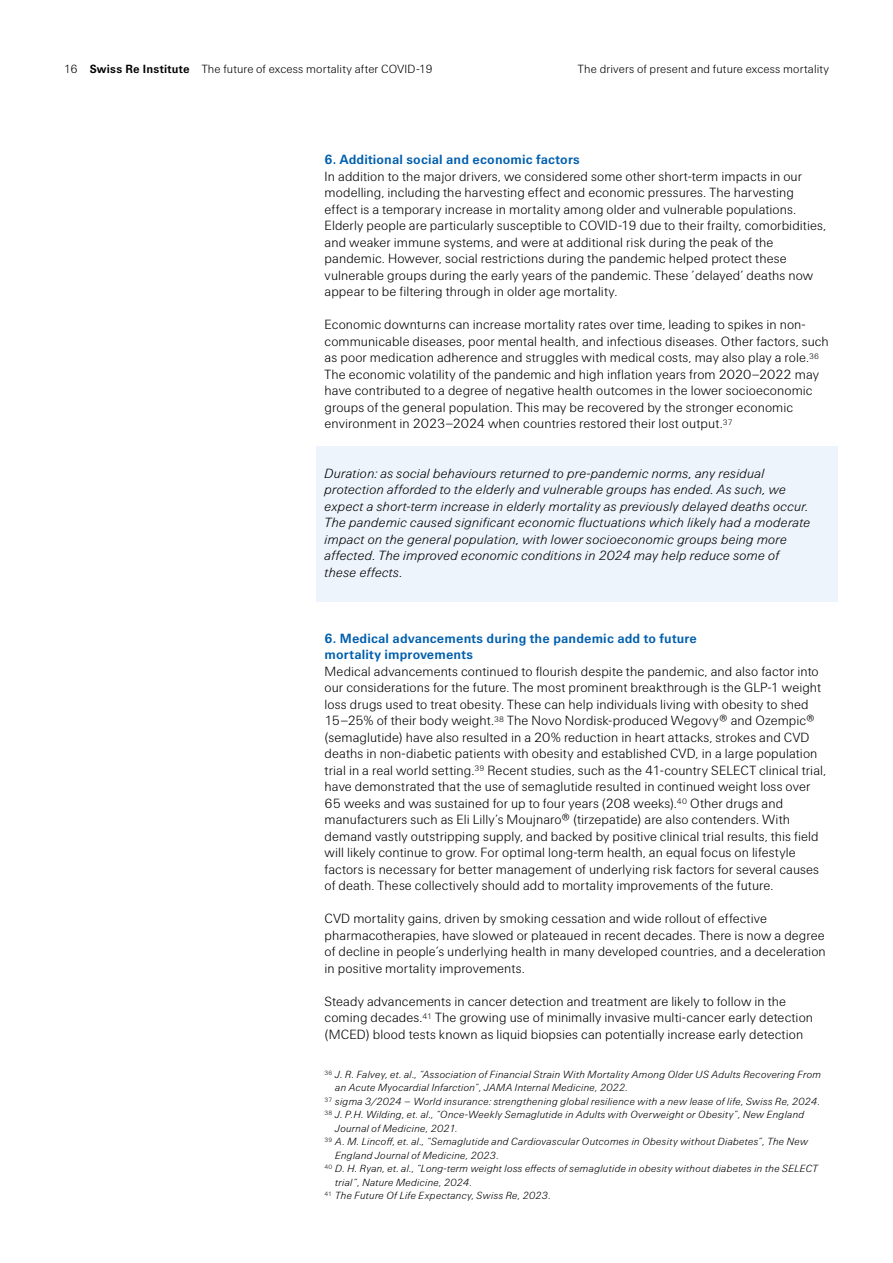
<style>
.page{position:relative;width:893px;height:1263px;background:#fff}
.page>*{position:absolute;margin:0;border:0;box-sizing:border-box;transform-origin:0 0}
.t1{font:300 13.5px/16.5px "Swiss Re Sans OT";letter-spacing:.005em;color:#000}
.t2{font:italic 300 13.5px/16.5px "Swiss Re Sans OT";letter-spacing:.01em;color:#000}
.t3{font:700 13.5px/16.5px "Swiss Re Sans OT";letter-spacing:.01em;color:#005fae}
.t4{font:300 12px "Swiss Re Sans OT";letter-spacing:.015em;color:#000}
.t5{font:italic 300 10.5px "Swiss Re Sans OT";letter-spacing:.015em;color:#000}
.s1{font-weight:700}
</style>
<div class="page">
<div style="left:316px;top:446px;width:522px;height:155px;background:#edf4fb"></div>
<p class="t4" style="left:64px;top:62px;width:370px">16 <span class="s1">Swiss Re Institute</span> The future of excess mortality after COVID-19</p>
<p class="t4" style="left:578px;top:62px;width:253px">The drivers of present and future excess mortality</p>
<p class="t3" style="left:325px;top:151px;width:257px">6. Additional social and economic factors</p>
<p class="t1" style="left:325px;top:168px;width:503px">In addition to the major drivers, we considered some other short-term impacts in our modelling, including the harvesting effect and economic pressures. The harvesting effect is a temporary increase in mortality among older and vulnerable populations.<br>Elderly people are particularly susceptible to COVID-19 due to their frailty, comorbidities, and weaker immune systems, and were at additional risk during the peak of the pandemic. However, social restrictions during the pandemic helped protect these vulnerable groups during the early years of the pandemic. These ’delayed’ deaths now appear to be filtering through in older age mortality.</p>
<p class="t1" style="left:325px;top:317px;width:506px">Economic downturns can increase mortality rates over time, leading to spikes in non&shy;communicable diseases, poor mental health, and infectious diseases. Other factors, such as poor medication adherence and struggles with medical costs, may also play a role.<sup>36<br></sup>The economic volatility of the pandemic and high inflation years from 2020–2022 may have contributed to a degree of negative health outcomes in the lower socioeconomic groups of the general population. This may be recovered by the stronger economic environment in 2023–2024 when countries restored their lost output.<sup>37</sup></p>
<p class="t2" style="left:325px;top:465px;width:487px">Duration: as social behaviours returned to pre-pandemic norms, any residual protection afforded to the elderly and vulnerable groups has ended. As such, we expect a short-term increase in elderly mortality as previously delayed deaths occur.<br>The pandemic caused significant economic fluctuations which likely had a moderate impact on the general population, with lower socioeconomic groups being more affected. The improved economic conditions in 2024 may help reduce some of these effects.</p>
<p class="t3" style="left:325px;top:630px;width:374px">6. Medical advancements during the pandemic add to future mortality improvements</p>
<p class="t1" style="left:325px;top:663px;width:503px">Medical advancements continued to flourish despite the pandemic, and also factor into our considerations for the future. The most prominent breakthrough is the GLP-1 weight loss drugs used to treat obesity. These can help individuals living with obesity to shed 15–25% of their body weight.<sup>38</sup> The Novo Nordisk-produced Wegovy® and Ozempic® (semaglutide) have also resulted in a 20% reduction in heart attacks, strokes and CVD deaths in non-diabetic patients with obesity and established CVD, in a large population trial in a real world setting.<sup>39</sup> Recent studies, such as the 41-country SELECT clinical trial, have demonstrated that the use of semaglutide resulted in continued weight loss over 65 weeks and was sustained for up to four years (208 weeks).<sup>40</sup> Other drugs and manufacturers such as Eli Lilly’s Moujnaro® (tirzepatide) are also contenders. With demand vastly outstripping supply, and backed by positive clinical trial results, this field will likely continue to grow. For optimal long-term health, an equal focus on lifestyle factors is necessary for better management of underlying risk factors for several causes of death. These collectively should add to mortality improvements of the future.</p>
<p class="t1" style="left:325px;top:911px;width:503px">CVD mortality gains, driven by smoking cessation and wide rollout of effective pharmacotherapies, have slowed or plateaued in recent decades. There is now a degree of decline in people’s underlying health in many developed countries, and a deceleration in positive mortality improvements.</p>
<p class="t1" style="left:325px;top:993px;width:490px">Steady advancements in cancer detection and treatment are likely to follow in the coming decades.<sup>41</sup> The growing use of minimally invasive multi-cancer early detection (MCED) blood tests known as liquid biopsies can potentially increase early detection</p>
<p class="t5" style="left:325px;top:1068px;width:498px"><sup>36</sup> J. R. Falvey, et. al., “Association of Financial Strain With Mortality Among Older US Adults Recovering From</p>
<p class="t5" style="left:335px;top:1082px;width:294px">an Acute Myocardial Infarction”, JAMA Internal Medicine, 2022.</p>
<p class="t5" style="left:325px;top:1095px;width:497px"><sup>37</sup> sigma 3/2024 – World insurance: strengthening global resilience with a new lease of life, Swiss Re, 2024.</p>
<p class="t5" style="left:325px;top:1109px;width:481px"><sup>38</sup> J. P.H. Wilding, et. al., “Once-Weekly Semaglutide in Adults with Overweight or Obesity”, New England</p>
<p class="t5" style="left:335px;top:1122px;width:124px">Journal of Medicine, 2021.</p>
<p class="t5" style="left:325px;top:1136px;width:485px"><sup>39</sup> A. M. Lincoff, et. al., “Semaglutide and Cardiovascular Outcomes in Obesity without Diabetes”, The New</p>
<p class="t5" style="left:335px;top:1149px;width:165px">England Journal of Medicine, 2023.</p>
<p class="t5" style="left:325px;top:1163px;width:495px"><sup>40</sup> D. H. Ryan, et. al., “Long-term weight loss effects of semaglutide in obesity without diabetes in the SELECT</p>
<p class="t5" style="left:335px;top:1176px;width:138px">trial”, Nature Medicine, 2024.</p>
<p class="t5" style="left:325px;top:1190px;width:228px"><sup>41</sup> The Future Of Life Expectancy, Swiss Re, 2023.</p>
</div>
